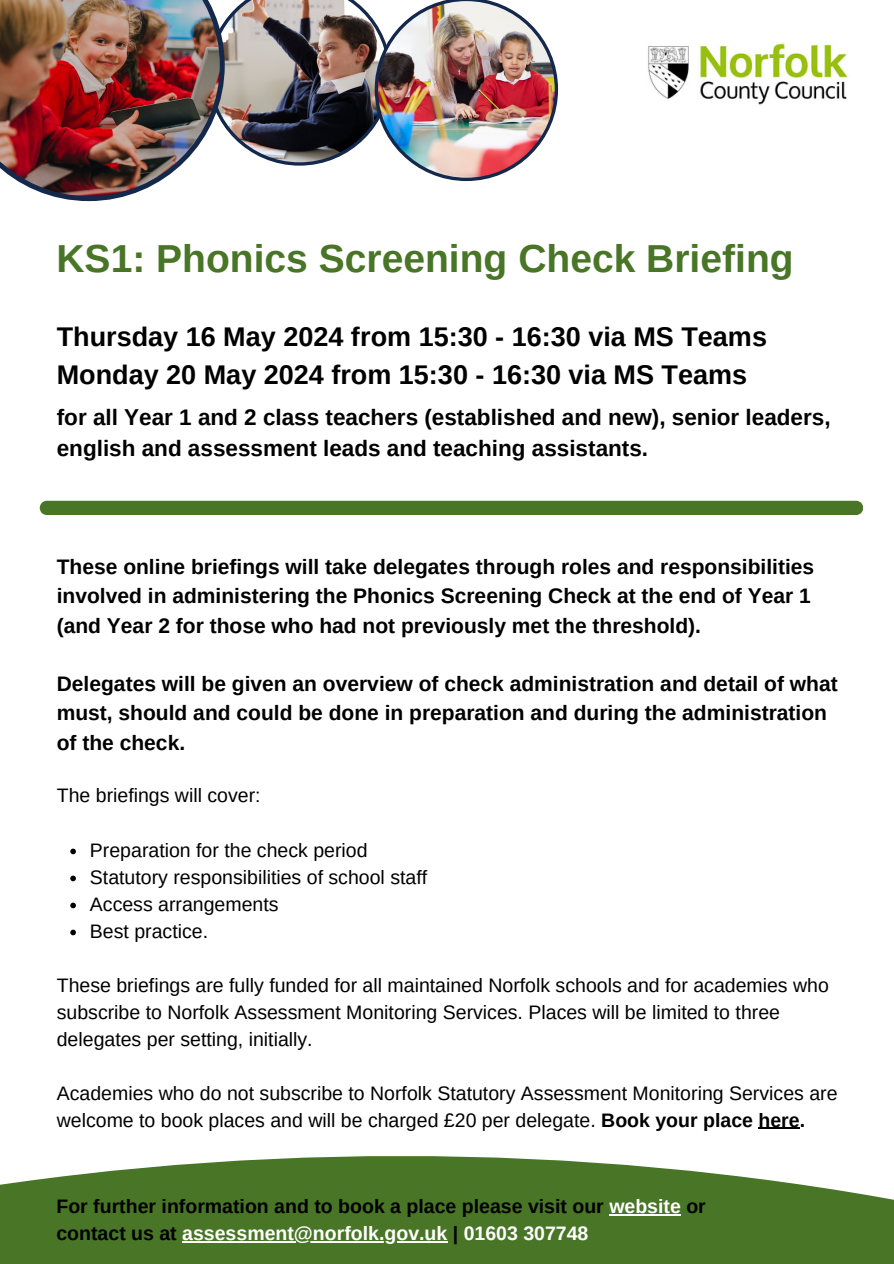
<style>
.page{position:relative;width:894px;height:1264px;background:#fff}
.page>*{position:absolute;margin:0;border:0;box-sizing:border-box;transform-origin:0 0}
.t1{font:700 39px "Arimo";color:#497527}
.t2{font:700 27px "Arimo";color:#000}
.t3{font:700 22.5px/31.5px "Arimo";color:#000}
.t4{font:700 21px/29.2px "Arimo";color:#000}
.t5{font:19.5px/27px "Arimo";color:#000}
.t6{font:700 19.5px "Arimo";color:#000}
.t7{font:700 19.5px "Arimo";color:#fff}
.s1{font-weight:700}
.s2{color:#fff}
.s3{color:#000}
</style>
<div class="page">
<img style="left:0;top:0;width:208px;height:201px">
<div style="left:0;top:1156px;width:893px;height:107px;background:#497527"></div>
<img style="left:648px;top:43px;width:200px;height:62px">
<img style="left:208px;top:0;width:350px;height:181px">
<svg style="left:70px;top:848px;width:6px;height:6px"></svg>
<svg style="left:70px;top:875px;width:6px;height:6px"></svg>
<svg style="left:70px;top:902px;width:6px;height:6px"></svg>
<svg style="left:70px;top:929px;width:6px;height:6px"></svg>
<hr style="left:758px;top:1127px;width:41px;height:1px;background:#000">
<hr style="left:609px;top:1214px;width:71px;height:1px;background:#fff">
<hr style="left:182px;top:1241px;width:265px;height:1px;background:#fff">
<div style="left:40px;top:501px;width:823px;height:14px;background:#497527"></div>
<p class="t1" style="left:56px;top:237px;width:738px">KS1: Phonics Screening Check Briefing</p>
<p class="t2" style="left:57px;top:322px;width:711px">Thursday 16 May 2024 from 15:30 - 16:30 via MS Teams</p>
<p class="t2" style="left:57px;top:359px;width:691px">Monday 20 May 2024 from 15:30 - 16:30 via MS Teams</p>
<p class="t3" style="left:57px;top:401px;width:775px">for all Year 1 and 2 class teachers (established and new), senior leaders, english and assessment leads and teaching assistants.</p>
<p class="t4" style="left:57px;top:552px;width:758px">These online briefings will take delegates through roles and responsibilities involved in administering the Phonics Screening Check at the end of Year 1 (and Year 2 for those who had not previously met the threshold).</p>
<p class="t4" style="left:57px;top:669px;width:782px">Delegates will be given an overview of check administration and detail of what must, should and could be done in preparation and during the administration of the check.</p>
<p class="t5" style="left:57px;top:782px;width:205px">The briefings will cover:</p>
<p class="t5" style="left:90px;top:836px;width:279px">Preparation for the check period</p>
<p class="t5" style="left:90px;top:863px;width:338px">Statutory responsibilities of school staff</p>
<p class="t5" style="left:90px;top:890px;width:190px">Access arrangements</p>
<p class="t5" style="left:90px;top:917px;width:120px">Best practice.</p>
<p class="t5" style="left:57px;top:971px;width:773px">These briefings are fully funded for all maintained Norfolk schools and for academies who subscribe to Norfolk Assessment Monitoring Services. Places will be limited to three delegates per setting, initially.</p>
<p class="t5" style="left:57px;top:1079px;width:782px">Academies who do not subscribe to Norfolk Statutory Assessment Monitoring Services are welcome to book places and will be charged £20 per delegate. <span class="s1">Book your place here.</span></p>
<p class="t6" style="left:56px;top:1195px;width:650px">For further information and to book a place please visit our <span class="s2">website</span> or</p>
<p class="t7" style="left:56px;top:1222px;width:533px"><span class="s3">contact us at</span> assessment@norfolk.gov.uk <span class="s3">|</span> 01603 307748</p>
</div>
